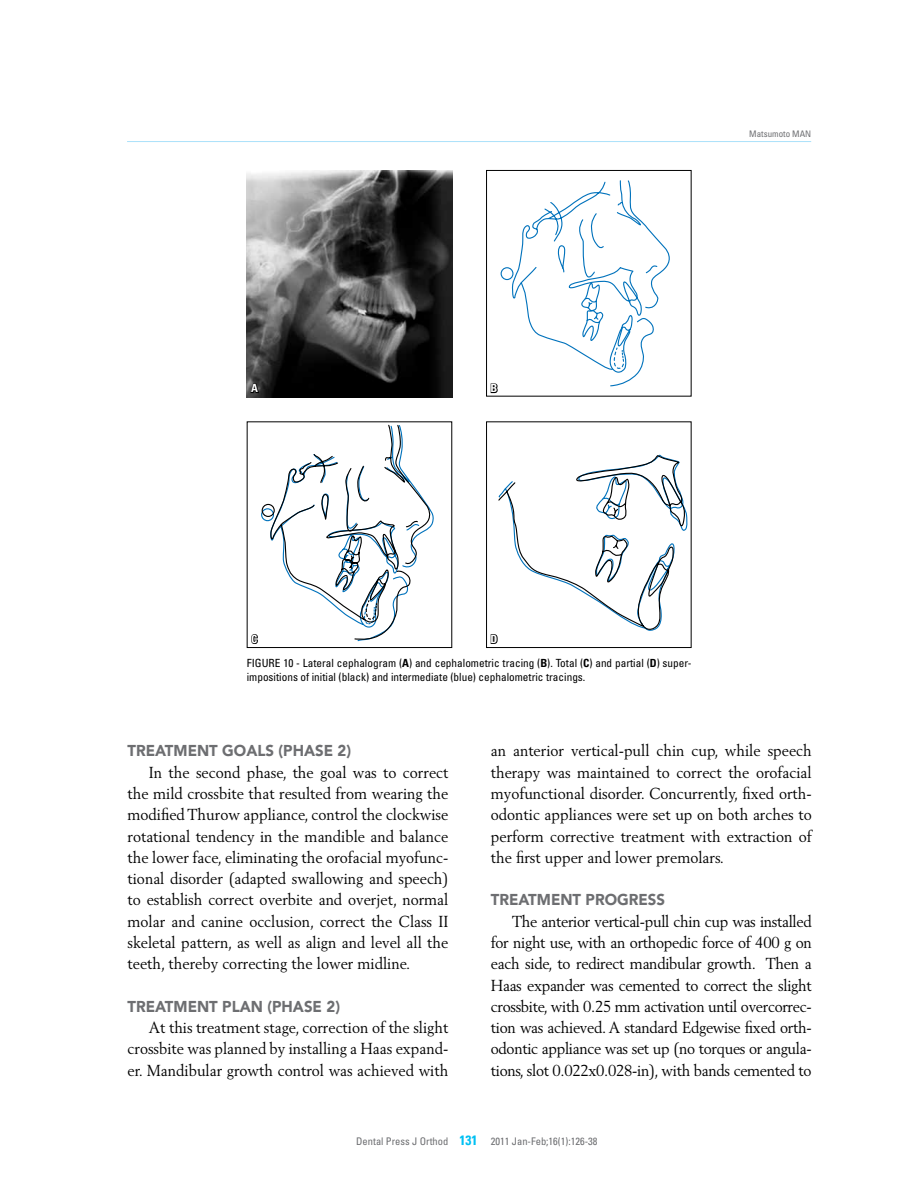
<style>
.page{position:relative;width:918px;height:1188px;background:#fff}
.page>*{position:absolute;margin:0;border:0;box-sizing:border-box;transform-origin:0 0}
.t1{font:15.75px/21.3px "Berling";color:#000;text-align:justify;scale:.95 1}
.t2{font:900 15.75px "Avenir LT";color:#6d6e71;scale:.95 1}
.t3{font:condensed 11.25px/13.5px "Univers";color:#000}
.t4{font:700 condensed 11.25px "Univers";color:#fff}
.t5{font:condensed 10.5px "Univers";color:#6d6e71}
.t6{font:condensed 9px "Univers";color:#6d6e71}
.s1{font-weight:700}
.s2{font-weight:700;font-size:13.5px;color:#00c0f3}
</style>
<div class="page">
<hr style="left:127px;top:141px;width:684px;height:1px;background:#abe1fa">
<div style="left:486px;top:170px;width:206px;height:227px;border:1px solid #000"></div>
<div style="left:486px;top:421px;width:206px;height:227px;border:1px solid #000"></div>
<img style="left:247px;top:170px;width:205px;height:227px">
<svg style="left:249px;top:372px;width:11px;height:22px"></svg>
<svg style="left:490px;top:180px;width:180px;height:214px"></svg>
<svg style="left:251px;top:424px;width:183px;height:220px"></svg>
<svg style="left:490px;top:454px;width:198px;height:190px"></svg>
<p class="t6" style="left:749px;top:128px;width:63px">Matsumoto MAN</p>
<p class="t4" style="left:251px;top:381px;width:8px">A</p>
<p class="t4" style="left:491px;top:381px;width:8px">B</p>
<p class="t4" style="left:251px;top:632px;width:8px">C</p>
<p class="t4" style="left:491px;top:632px;width:8px">D</p>
<p class="t3" style="left:247px;top:656px;width:446px">FigurE 10 - Lateral cephalogram (<span class="s1">A</span>) and cephalometric tracing (<span class="s1">B</span>). Total (<span class="s1">C</span>) and partial (<span class="s1">D</span>) super&shy;impositions of initial (black) and intermediate (blue) cephalometric tracings.</p>
<p class="t2" style="left:128px;top:741px;width:237px">TREATMENT GOALS (PHASE 2)</p>
<p class="t1" style="left:128px;top:761px;width:339px;text-indent:21px">In the second phase, the goal was to correct the mild crossbite that resulted from wearing the modified Thurow appliance, control the clockwise rotational tendency in the mandible and balance the lower face, eliminating the orofacial myofunc&shy;tional disorder (adapted swallowing and speech) to establish correct overbite and overjet, normal molar and canine occlusion, correct the Class II skeletal pattern, as well as align and level all the teeth, thereby correcting the lower midline.</p>
<p class="t2" style="left:128px;top:997px;width:225px">TREATMENT PLAN (PHASE 2)</p>
<p class="t1" style="left:128px;top:1017px;width:339px;text-indent:21px">At this treatment stage, correction of the slight crossbite was planned by installing a Haas expand&shy;er. Mandibular growth control was achieved with</p>
<p class="t1" style="left:491px;top:740px;width:339px">an anterior vertical-pull chin cup, while speech therapy was maintained to correct the orofacial myofunctional disorder. Concurrently, fixed orth&shy;odontic appliances were set up on both arches to perform corrective treatment with extraction of the first upper and lower premolars.</p>
<p class="t2" style="left:491px;top:890px;width:112px">TREATMENT PRO</p>
<p class="t2" style="left:617px;top:890px;width:52px">GRESS</p>
<p class="t1" style="left:491px;top:910px;width:339px;text-indent:21px">The anterior vertical-pull chin cup was installed for night use, with an orthopedic force of 400 g on each side, to redirect mandibular growth. Then a Haas expander was cemented to correct the slight crossbite, with 0.25 mm activation until overcorrec&shy;tion was achieved. A standard Edgewise fixed orth&shy;odontic appliance was set up (no torques or angula&shy;tions, slot 0.022x0.028-in), with bands cemented to</p>
<p class="t5" style="left:356px;top:1134px;width:243px">Dental Press J Orthod <span class="s2">131</span> 2011 Jan-Feb;16(1):126-38</p>
</div>
